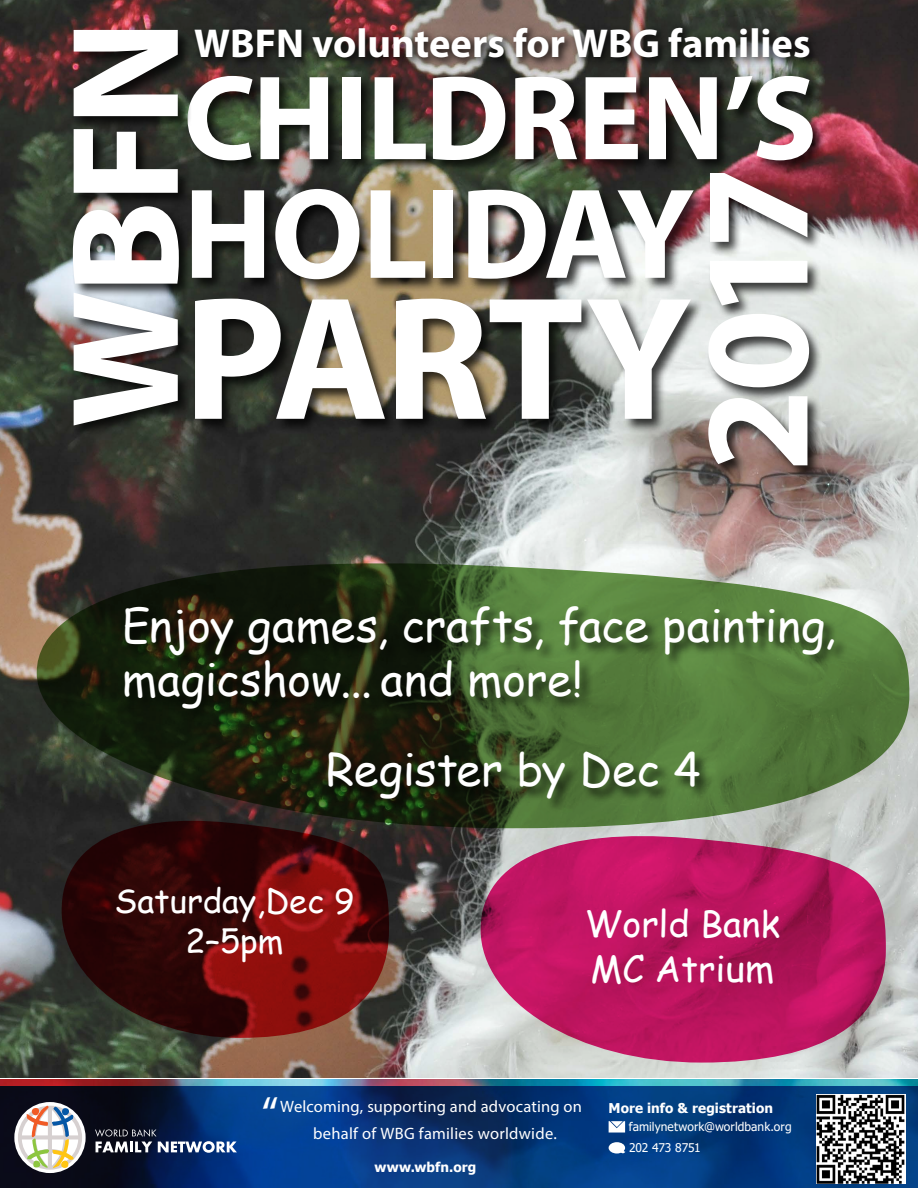
<style>
.page{position:relative;width:918px;height:1188px;background:#fff}
.page>*{position:absolute;margin:0;border:0;box-sizing:border-box;transform-origin:0 0}
.t1{font:700 177px "Myriad Pro";letter-spacing:-.02em;color:#fff}
.t2{font:700 154.5px "Myriad Pro";color:#fff}
.t3{font:700 150px "Myriad Pro";color:#fff}
.t4{font:700 129.75px "Myriad Pro";letter-spacing:-.02em;color:#fff}
.t5{font:700 121.5px "Myriad Pro";letter-spacing:-.02em;color:#fff}
.t6{font:48px "Myriad Pro";color:#fff}
.t7{font:45px/54px "Comic Sans MS";letter-spacing:-.005em;color:#fff}
.t8{font:700 40.5px "Myriad Pro";color:#fff}
.t9{font:36px/45px "Comic Sans MS";color:#fff}
.t10{font:33px/39.6px "Comic Sans MS";color:#fff;text-align:center}
.t11{font:16.5px/27px "Myriad Pro";letter-spacing:.015em;color:#fff;text-align:center}
.t12{font:700 13.5px "Tahoma";letter-spacing:.01em;color:#fff}
.t13{font:12px/21px "Tahoma";letter-spacing:.005em;color:#fff}
.s1{font-size:37.5px}
</style>
<div class="page">
<img style="left:0;top:0;width:918px;height:1078px">
<svg style="left:37px;top:554px;width:872px;height:274px;background:#5f6c54"></svg>
<svg style="left:481px;top:828px;width:405px;height:235px;background:#bd3974"></svg>
<svg style="left:62px;top:813px;width:327px;height:225px;background:#4a1211"></svg>
<div style="left:123px;top:605px;width:725px;height:208px;background:#000;opacity:.75"></div>
<div style="left:706px;top:171px;width:118px;height:309px;background:#000;opacity:.75"></div>
<div style="left:186px;top:74px;width:641px;height:359px;background:#000;opacity:.75"></div>
<div style="left:71px;top:28px;width:122px;height:411px;background:#000;opacity:.75"></div>
<div style="left:190px;top:23px;width:630px;height:46px;background:#000;opacity:.75"></div>
<img style="left:0;top:1080px;width:918px;height:6px">
<svg style="left:0;top:1086px;width:918px;height:102px;background:#05326f"></svg>
<svg style="left:95px;top:1129px;width:142px;height:24px"></svg>
<svg style="left:14px;top:1102px;width:72px;height:71px"></svg>
<svg style="left:18px;top:1105px;width:64px;height:65px"></svg>
<svg style="left:609px;top:1121px;width:16px;height:12px"></svg>
<div style="left:609px;top:1142px;width:16px;height:12px;background:#fff;border-radius:50%"></div>
<img style="left:816px;top:1095px;width:89px;height:88px">
<h2 class="t2" style="left:25px;top:428px;width:410px;rotate:-90deg">WBFN</h2>
<p class="t8" style="left:194px;top:17px;width:618px">WBFN volunteers for WBG families</p>
<h3 class="t5" style="left:183px;top:39px;width:635px">CHILDREN’S</h3>
<h3 class="t4" style="left:183px;top:149px;width:513px">HOLIDAY</h3>
<h3 class="t3" style="left:659px;top:472px;width:307px;rotate:-90deg">2017</h3>
<h1 class="t1" style="left:183px;top:244px;width:510px">PARTY</h1>
<p class="t7" style="left:122px;top:597px;width:715px">Enjoy games, crafts, face painting, magicshow... and more!</p>
<p class="t7" style="left:326px;top:741px;width:376px">Register by Dec 4</p>
<p class="t10" style="left:115px;top:880px;width:241px">Saturday,Dec 9<br>2–5pm</p>
<p class="t9" style="left:585px;top:900px;width:196px">World Bank<br>MC Atri<span class="s1">um</span></p>
<p class="t6" style="left:261px;top:1085px;width:18px">“</p>
<p class="t11" style="left:280px;top:1093px;width:303px">Welcoming, supporting and advocating on behalf of WBG families worldwide.</p>
<p class="t12" style="left:374px;top:1158px;width:103px">www.wbfn.org</p>
<p class="t12" style="left:609px;top:1099px;width:166px">More info &amp; registration</p>
<p class="t13" style="left:629px;top:1117px;width:164px">familynetwork@worldbank.org<br>202 473 8751</p>
</div>
